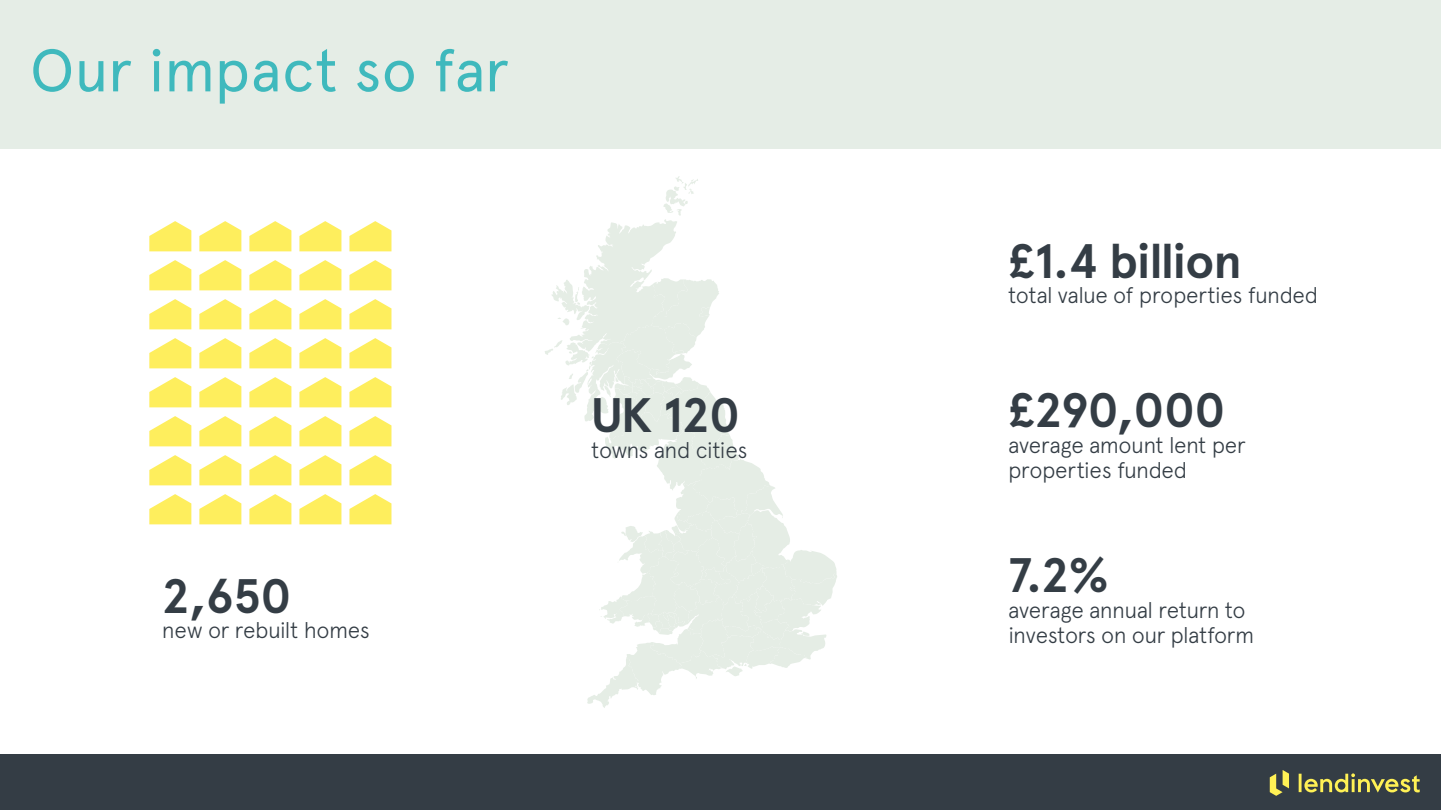
<style>
.page{position:relative;width:1441px;height:810px;background:#fff}
.page>*{position:absolute;margin:0;border:0;box-sizing:border-box;transform-origin:0 0}
.t1{font:60px "Apercu";letter-spacing:-.005em;color:#3fb9bd}
.t2{font:700 48.38px "Apercu";letter-spacing:-.02em;color:#343d45}
.t3{font:300 22.5px/25.5px "Apercu";letter-spacing:-.025em;color:#343d45}
</style>
<div class="page">
<div style="left:0;top:0;width:1440px;height:149px;background:#e5ede6"></div>
<div style="left:0;top:754px;width:1440px;height:56px;background:#343d45"></div>
<svg style="left:1269px;top:770px;width:19px;height:26px"></svg>
<svg style="left:1298px;top:773px;width:121px;height:19px"></svg>
<svg style="left:149px;top:221px;width:42px;height:30px"></svg>
<svg style="left:199px;top:221px;width:42px;height:30px"></svg>
<svg style="left:249px;top:221px;width:42px;height:30px"></svg>
<svg style="left:299px;top:221px;width:42px;height:30px"></svg>
<svg style="left:349px;top:221px;width:42px;height:30px"></svg>
<svg style="left:149px;top:260px;width:42px;height:30px"></svg>
<svg style="left:199px;top:260px;width:42px;height:30px"></svg>
<svg style="left:249px;top:260px;width:42px;height:30px"></svg>
<svg style="left:299px;top:260px;width:42px;height:30px"></svg>
<svg style="left:349px;top:260px;width:42px;height:30px"></svg>
<svg style="left:149px;top:299px;width:42px;height:30px"></svg>
<svg style="left:199px;top:299px;width:42px;height:30px"></svg>
<svg style="left:249px;top:299px;width:42px;height:30px"></svg>
<svg style="left:299px;top:299px;width:42px;height:30px"></svg>
<svg style="left:349px;top:299px;width:42px;height:30px"></svg>
<svg style="left:149px;top:338px;width:42px;height:30px"></svg>
<svg style="left:199px;top:338px;width:42px;height:30px"></svg>
<svg style="left:249px;top:338px;width:42px;height:30px"></svg>
<svg style="left:299px;top:338px;width:42px;height:30px"></svg>
<svg style="left:349px;top:338px;width:42px;height:30px"></svg>
<svg style="left:149px;top:377px;width:42px;height:30px"></svg>
<svg style="left:199px;top:377px;width:42px;height:30px"></svg>
<svg style="left:249px;top:377px;width:42px;height:30px"></svg>
<svg style="left:299px;top:377px;width:42px;height:30px"></svg>
<svg style="left:349px;top:377px;width:42px;height:30px"></svg>
<svg style="left:149px;top:416px;width:42px;height:30px"></svg>
<svg style="left:199px;top:416px;width:42px;height:30px"></svg>
<svg style="left:249px;top:416px;width:42px;height:30px"></svg>
<svg style="left:299px;top:416px;width:42px;height:30px"></svg>
<svg style="left:349px;top:416px;width:42px;height:30px"></svg>
<svg style="left:149px;top:455px;width:42px;height:30px"></svg>
<svg style="left:199px;top:455px;width:42px;height:30px"></svg>
<svg style="left:249px;top:455px;width:42px;height:30px"></svg>
<svg style="left:299px;top:455px;width:42px;height:30px"></svg>
<svg style="left:349px;top:455px;width:42px;height:30px"></svg>
<svg style="left:149px;top:494px;width:42px;height:30px"></svg>
<svg style="left:199px;top:494px;width:42px;height:30px"></svg>
<svg style="left:249px;top:494px;width:42px;height:30px"></svg>
<svg style="left:299px;top:494px;width:42px;height:30px"></svg>
<svg style="left:349px;top:494px;width:42px;height:30px"></svg>
<svg style="left:545px;top:176px;width:292px;height:532px"></svg>
<h1 class="t1" style="left:30px;top:34px;width:480px">Our impact so far</h1>
<h2 class="t2" style="left:162px;top:566px;width:131px">2,650</h2>
<p class="t3" style="left:162px;top:617px;width:210px">new or rebuilt homes</p>
<h2 class="t2" style="left:591px;top:386px;width:150px">UK 120</h2>
<p class="t3" style="left:591px;top:437px;width:158px">towns and cities</p>
<h2 class="t2" style="left:1007px;top:232px;width:235px">£1.4 billion</h2>
<p class="t3" style="left:1007px;top:282px;width:312px">total value of properties funded</p>
<h2 class="t2" style="left:1007px;top:381px;width:219px">£290,000</h2>
<p class="t3" style="left:1007px;top:432px;width:239px">average amount lent per properties funded</p>
<h2 class="t2" style="left:1007px;top:546px;width:103px">7.2%</h2>
<p class="t3" style="left:1007px;top:597px;width:248px">average annual return to investors on our platform</p>
</div>
